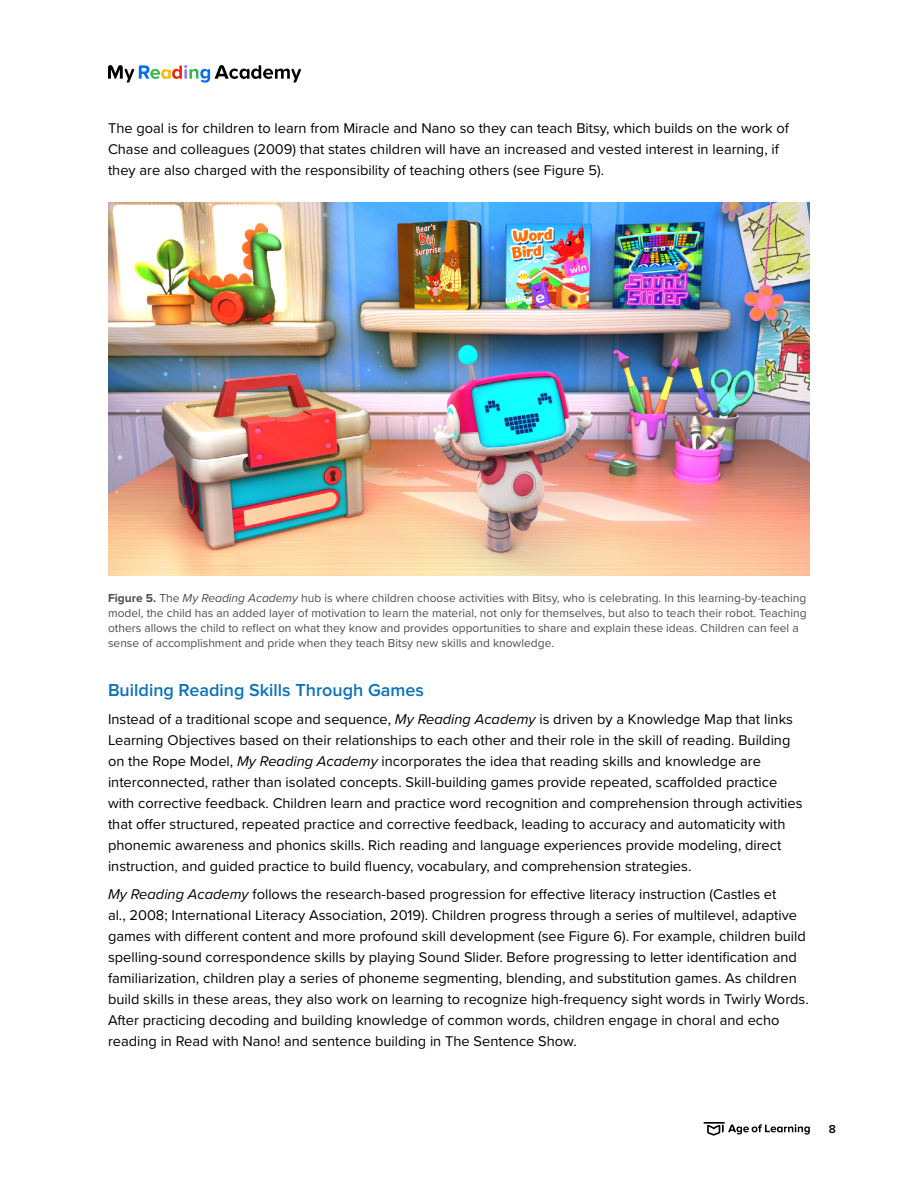
<style>
.page{position:relative;width:918px;height:1188px;background:#fff}
.page>*{position:absolute;margin:0;border:0;box-sizing:border-box;transform-origin:0 0}
.t1{font:600 18px "Aof L Sans";color:#0b72ba}
.t2{font:14.7px/21px "Proxima Nova";color:#000}
.t3{font:12px/15px "Proxima Nova";color:#4d4d4d}
.t4{font:600 12px "Proxima Nova";color:#000}
.s1{font-weight:700}
.s2{font-style:italic}
</style>
<div class="page">
<svg style="left:108px;top:65px;width:193px;height:18px"></svg>
<hr style="left:704px;top:1122px;width:21px;height:2px;background:#000">
<svg style="left:707px;top:1124px;width:103px;height:11px"></svg>
<img style="left:109px;top:203px;width:701px;height:372px">
<p class="t2" style="left:108px;top:117px;width:682px">The goal is for children to learn from Miracle and Nano so they can teach Bitsy, which builds on the work of<br>Chase and colleagues (2009) that states children will have an increased and vested interest in learning, if they are also charged with the responsibility of teaching others (see Figure 5).</p>
<p class="t3" style="left:108px;top:590px;width:700px"><span class="s1">Figure 5.</span> The <span class="s2">My Reading Academy</span> hub is where children choose activities with Bitsy, who is celebrating. In this learning-by-teaching model, the child has an added layer of motivation to learn the material, not only for themselves, but also to teach their robot. Teaching others allows the child to reflect on what they know and provides opportunities to share and explain these ideas. Children can feel a sense of accomplishment and pride when they teach Bitsy new skills and knowledge.</p>
<p class="t1" style="left:108px;top:680px;width:318px">Building Reading Skills Through Games</p>
<p class="t2" style="left:108px;top:708px;width:696px">Instead of a traditional scope and sequence, <span class="s2">My Reading Academy</span> is driven by a Knowledge Map that links Learning Objectives based on their relationships to each other and their role in the skill of reading. Building on the Rope Model, <span class="s2">My Reading Academy</span> incorporates the idea that reading skills and knowledge are interconnected, rather than isolated concepts. Skill-building games provide repeated, scaffolded practice with corrective feedback. Children learn and practice word recognition and comprehension through activities that offer structured, repeated practice and corrective feedback, leading to accuracy and automaticity with phonemic awareness and phonics skills. Rich reading and language experiences provide modeling, direct instruction, and guided practice to build fluency, vocabulary, and comprehension strategies.</p>
<p class="t2" style="left:108px;top:883px;width:702px"><span class="s2">My Reading Academy</span> follows the research-based progression for effective literacy instruction (Castles et<br>al., 2008; International Literacy Association, 2019). Children progress through a series of multilevel, adaptive games with different content and more profound skill development (see Figure 6). For example, children build spelling-sound correspondence skills by playing Sound Slider. Before progressing to letter identification and familiarization, children play a series of phoneme segmenting, blending, and substitution games. As children build skills in these areas, they also work on learning to recognize high-frequency sight words in Twirly Words.<br>After practicing decoding and building knowledge of common words, children engage in choral and echo reading in Read with Nano! and sentence building in The Sentence Show.</p>
<p class="t4" style="left:829px;top:1120px;width:9px">8</p>
</div>
